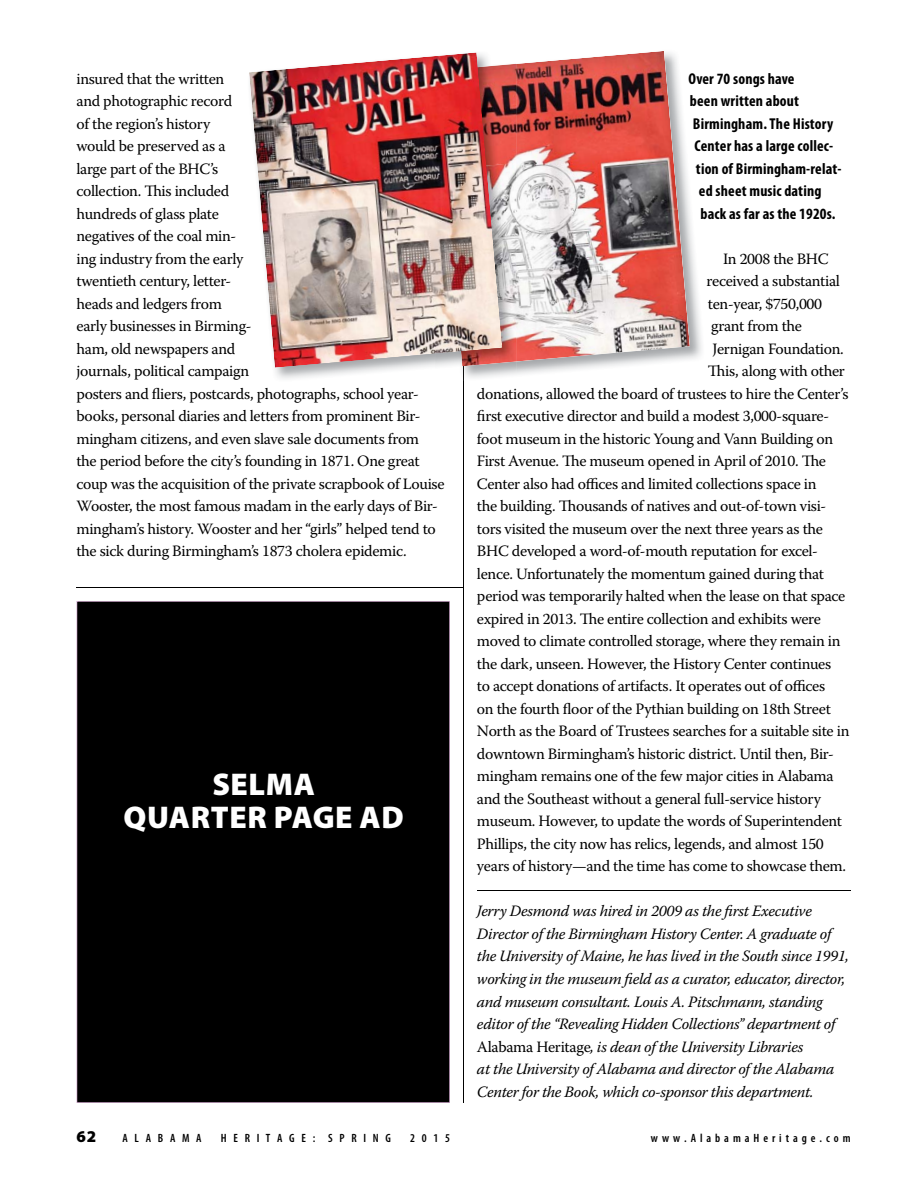
<style>
.page{position:relative;width:918px;height:1193px;background:#fff}
.page>*{position:absolute;margin:0;border:0;box-sizing:border-box;transform-origin:0 0}
.t1{font:900 31.5px/33px "Myriad Pro";letter-spacing:.02em;color:#fff;text-align:center}
.t2{font:900 16.5px "Myriad Pro";color:#000}
.t3{font:15.75px/22.5px "Warnock Pro";letter-spacing:-.02em;color:#000}
.t4{font:italic 15.75px/22.5px "Warnock Pro";letter-spacing:-.02em;color:#000}
.t5{font:700 condensed 15.75px "Myriad Pro";letter-spacing:.01em;color:#000}
.t6{font:600 condensed 12px "Myriad Pro";color:#000}
.s1{font-style:normal}
</style>
<div class="page">
<hr style="left:463px;top:72px;width:1px;height:1030px;background:#000">
<div style="left:76px;top:601px;width:374px;height:501px;background:#000"></div>
<hr style="left:76px;top:587px;width:388px;height:1px;background:#000">
<hr style="left:477px;top:890px;width:373px;height:1px;background:#000">
<img style="left:516px;top:218px;width:186px;height:157px">
<img style="left:516px;top:51px;width:174px;height:310px">
<svg style="left:463px;top:368px;width:1px;height:13px"></svg>
<img style="left:502px;top:64px;width:14px;height:98px">
<img style="left:502px;top:162px;width:14px;height:100px">
<img style="left:502px;top:262px;width:14px;height:104px">
<img style="left:249px;top:52px;width:253px;height:316px">
<p class="t3" style="left:76px;top:69px;width:370px">insured that the written<br>and photographic record<br>of the region’s history<br>would be preserved as a<br>large part of the BHC’s<br>collection. This included<br>hundreds of glass plate<br>negatives of the coal min-<br>ing industry from the early<br>twentieth century, letter-<br>heads and ledgers from<br>early businesses in Birming-<br>ham, old newspapers and<br>journals, political campaign<br>posters and fliers, postcards, photographs, school year&shy;books, personal diaries and letters from prominent Bir&shy;mingham citizens, and even slave sale documents from<br>the period before the city’s founding in 1871. One great coup was the acquisition of the private scrapbook of Louise Wooster, the most famous madam in the early days of Bir&shy;mingham’s history. Wooster and her “girls” helped tend to the sick during Birmingham’s 1873 cholera epidemic.</p>
<h1 class="t1" style="left:124px;top:770px;width:282px">SELMA<br>QUARTER PAGE AD</h1>
<p class="t5" style="left:688px;top:73px;width:108px">Over 70 songs have</p>
<p class="t5" style="left:690px;top:95px;width:110px">been written about</p>
<p class="t5" style="left:693px;top:118px;width:142px">Birmingham. The History</p>
<p class="t5" style="left:694px;top:140px;width:140px">Center has a large collec-</p>
<p class="t5" style="left:696px;top:163px;width:147px">tion of Birmingham-relat-</p>
<p class="t5" style="left:699px;top:185px;width:124px">ed sheet music dating</p>
<p class="t5" style="left:700px;top:208px;width:137px">back as far as the 1920s.</p>
<p class="t3" style="left:723px;top:249px;width:107px">In 2008 the BHC</p>
<p class="t3" style="left:707px;top:271px;width:135px">received a substantial</p>
<p class="t3" style="left:708px;top:294px;width:116px">ten-year, $750,000</p>
<p class="t3" style="left:711px;top:316px;width:93px">grant from the</p>
<p class="t3" style="left:712px;top:339px;width:133px">Jernigan Foundation.</p>
<p class="t3" style="left:708px;top:361px;width:138px">This, along with other</p>
<p class="t3" style="left:477px;top:384px;width:373px">donations, allowed the board of trustees to hire the Center’s</p>
<p class="t3" style="left:477px;top:406px;width:354px">first executive director and build a modest 3,000-square-</p>
<p class="t3" style="left:477px;top:429px;width:358px">foot museum in the historic Young and Vann Building on</p>
<p class="t3" style="left:477px;top:451px;width:351px">First Avenue. The museum opened in April of 2010. The</p>
<p class="t3" style="left:477px;top:474px;width:341px">Center also had offices and limited collections space in</p>
<p class="t3" style="left:477px;top:496px;width:351px">the building. Thousands of natives and out-of-town visi-</p>
<p class="t3" style="left:477px;top:519px;width:348px">tors visited the museum over the next three years as the</p>
<p class="t3" style="left:477px;top:541px;width:343px">BHC developed a word-of-mouth reputation for excel-</p>
<p class="t3" style="left:477px;top:564px;width:349px">lence. Unfortunately the momentum gained during that</p>
<p class="t3" style="left:477px;top:586px;width:370px">period was temporarily halted when the lease on that space</p>
<p class="t3" style="left:477px;top:609px;width:346px">expired in 2013. The entire collection and exhibits were</p>
<p class="t3" style="left:477px;top:631px;width:365px">moved to climate controlled storage, where they remain in</p>
<p class="t3" style="left:477px;top:654px;width:356px">the dark, unseen. However, the History Center continues</p>
<p class="t3" style="left:477px;top:676px;width:350px">to accept donations of artifacts. It operates out of offices</p>
<p class="t3" style="left:477px;top:699px;width:355px">on the fourth floor of the Pythian building on 18th Street</p>
<p class="t3" style="left:477px;top:721px;width:374px">North as the Board of Trustees searches for a suitable site in</p>
<p class="t3" style="left:477px;top:744px;width:358px">downtown Birmingham’s historic district. Until then, Bir-</p>
<p class="t3" style="left:477px;top:766px;width:358px">mingham remains one of the few major cities in Alabama</p>
<p class="t3" style="left:477px;top:789px;width:346px">and the Southeast without a general full-service history</p>
<p class="t3" style="left:477px;top:811px;width:367px">museum. However, to update the words of Superintendent</p>
<p class="t3" style="left:477px;top:834px;width:348px">Phillips, the city now has relics, legends, and almost 150</p>
<p class="t3" style="left:477px;top:856px;width:371px">years of history—and the time has come to showcase them.</p>
<p class="t4" style="left:477px;top:901px;width:374px">Jerry Desmond was hired in 2009 as the first Executive Director of the Birmingham History Center. A graduate of the University of Maine, he has lived in the South since 1991, working in the museum field as a curator, educator, director, and museum consultant. Louis A. Pitschmann, standing editor of the “Revealing Hidden Collections” department of <span class="s1">Alabama Heritage</span>, is dean of the University Libraries<br>at the University of Alabama and director of the Alabama Center for the Book, which co-sponsor this department.</p>
<p class="t2" style="left:76px;top:1130px;width:21px">62</p>
<p class="t6" style="left:122px;top:1130px;width:81px">A L A B A M A</p>
<p class="t6" style="left:221px;top:1130px;width:172px">H E R I T A G E : S P R I N G</p>
<p class="t6" style="left:410px;top:1130px;width:41px">2 0 1 5</p>
<p class="t6" style="left:651px;top:1131px;width:201px">w w w . A l a b a m a H e r i t a g e . c o m</p>
</div>
